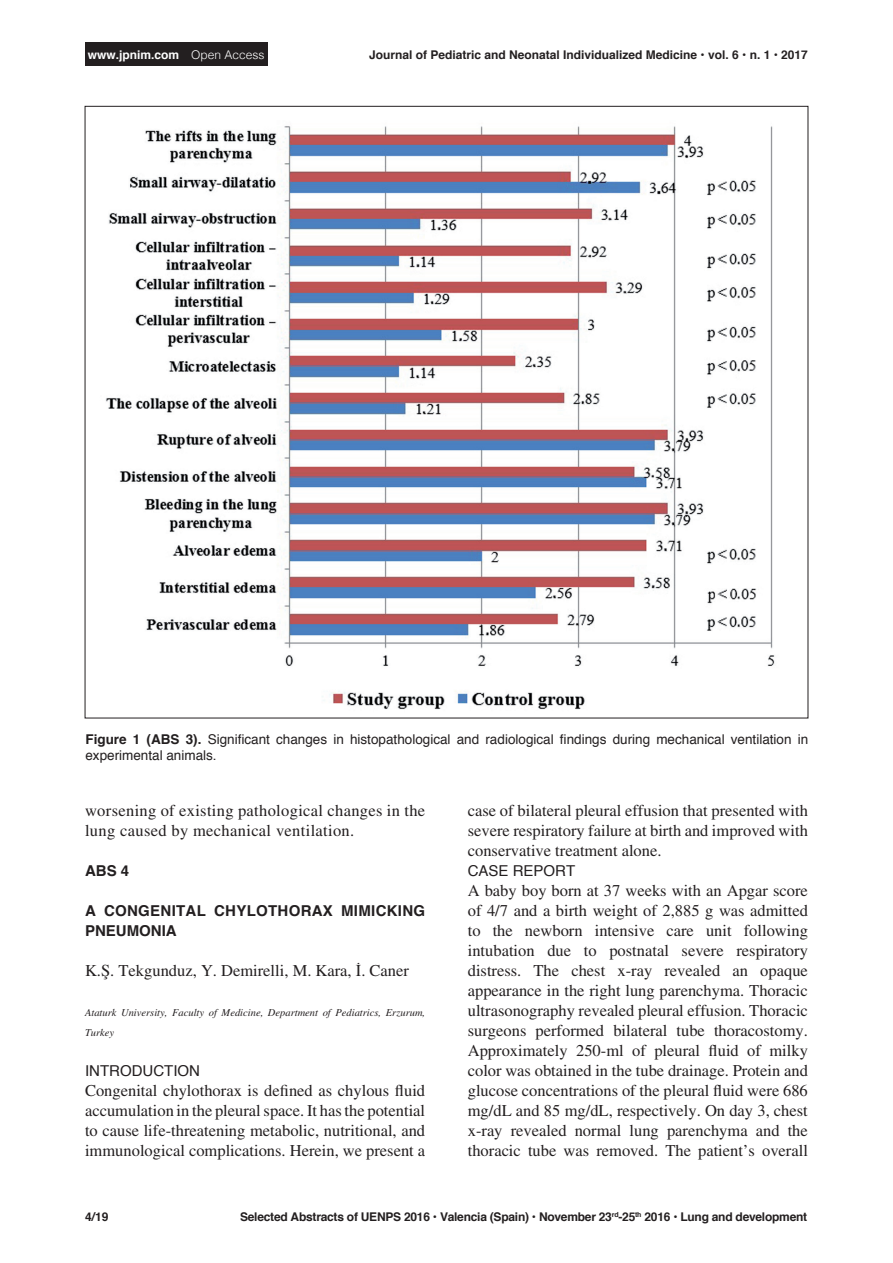
<style>
.page{position:relative;width:893px;height:1263px;background:#fff}
.page>*{position:absolute;margin:0;border:0;box-sizing:border-box;transform-origin:0 0}
.Body2_A{font:16.5px/20px "Times LT Std";color:#231f20;text-align:justify}
.Body2_A-2{font:16.5px/20px "Times LT Std";letter-spacing:.02em;color:#231f20}
.AUTHORS{font:16.5px "Times LT Std";color:#231f20}
.Heading2_A{font:700 15px/20px "Helvetica";letter-spacing:.02em;color:#231f20}
.Heading5_A{font:15px "Helvetica";color:#231f20}
.t1{font:13.5px/16.2px "Helvetica";color:#231f20}
.t2{font:700 12px "Helvetica";letter-spacing:-.02em;color:#231f20}
.t3{font:700 12px "Helvetica";color:#231f20}
.t4{font:700 12px "Helvetica";color:#fff}
.Body4_A{font:italic 10.5px/20px "Times LT Std";color:#231f20}
.s1{font-weight:300}
.s2{font-weight:700}
.s3{font-family:"Times"}
</style>
<div class="page">
<div style="left:85px;top:43px;width:182px;height:23px;background:#231f20"></div>
<img style="left:106px;top:126px;width:669px;height:584px">
<p class="t4" style="left:88px;top:45px;width:178px">www.jpnim.com <span class="s1">Open Access</span></p>
<p class="t3" style="left:369px;top:45px;width:440px">Journal of Pediatric and Neonatal Individualized Medicine • vol. 6 • n. 1 • 2017</p>
<p class="t1" style="left:85px;top:731px;width:724px"><span class="s2">Figure 1 (ABS 3).</span> Significant changes in histopathological and radiological findings during mechanical ventilation in experimental animals.</p>
<p class="Body2_A-2" style="left:85px;top:801px;width:342px">worsening of existing pathological changes in the lung caused by mechanical ventilation.</p>
<p class="Heading2_A" style="left:85px;top:861px;width:46px">ABS 4</p>
<p class="Heading2_A" style="left:85px;top:901px;width:342px">A CONGENITAL CHYLOTHORAX MIMICKING<br>PNEUMONIA</p>
<p class="AUTHORS" style="left:85px;top:961px;width:325px">K.<span class="s3">Ş</span>. Tekgunduz, Y. Demirelli, M. Kara, <span class="s3">İ</span>. Caner</p>
<p class="Body4_A" style="left:85px;top:1002px;width:342px">Ataturk University, Faculty of Medicine, Department of Pediatrics, Erzurum,<br>Turkey</p>
<p class="Heading5_A" style="left:85px;top:1059px;width:116px">INTRODUCTION</p>
<p class="Body2_A" style="left:85px;top:1080px;width:342px">Congenital chylothorax is defined as chylous fluid accumulation in the pleural space. It has the potential to cause life-threatening metabolic, nutritional, and immunological complications. Herein, we present a</p>
<p class="Body2_A" style="left:468px;top:801px;width:342px">case of bilateral pleural effusion that presented with severe respiratory failure at birth and improved with conservative treatment alone.</p>
<p class="Heading5_A" style="left:468px;top:859px;width:109px">CASE REPORT</p>
<p class="Body2_A" style="left:468px;top:881px;width:342px">A baby boy born at 37 weeks with an Apgar score of 4/7 and a birth weight of 2,885 g was admitted to the newborn intensive care unit following intubation due to postnatal severe respiratory distress. The chest x-ray revealed an opaque appearance in the right lung parenchyma. Thoracic ultrasonography revealed pleural effusion. Thoracic surgeons performed bilateral tube thoracostomy.<br>Approximately 250-ml of pleural fluid of milky color was obtained in the tube drainage. Protein and glucose concentrations of the pleural fluid were 686 mg/dL and 85 mg/dL, respectively. On day 3, chest x-ray revealed normal lung parenchyma and the thoracic tube was removed. The patient’s overall</p>
<p class="t2" style="left:85px;top:1207px;width:25px">4/19</p>
<p class="t2" style="left:240px;top:1207px;width:569px">Selected Abstracts of UENPS 2016 • Valencia (Spain) • November 23<sup>rd</sup>-25<sup>th</sup> 2016 • Lung and development</p>
</div>
